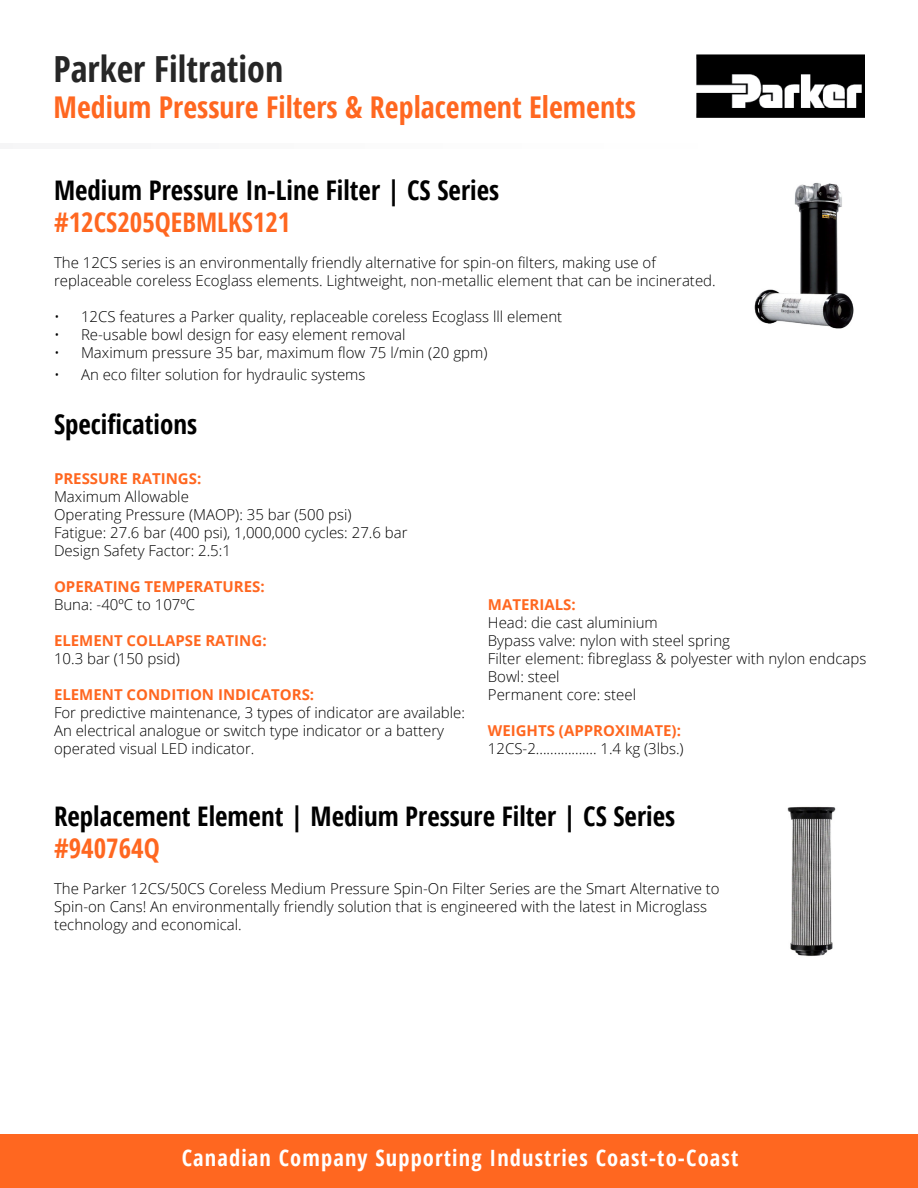
<style>
.page{position:relative;width:918px;height:1188px;background:#fff}
.page>*{position:absolute;margin:0;border:0;box-sizing:border-box;transform-origin:0 0}
.t1{font:700 condensed 36px "Open Sans";color:#262626}
.t2{font:700 condensed 30px "Open Sans";color:#ff6720}
.t3{font:700 condensed 27px "Open Sans";color:#000}
.t4{font:700 condensed 27px "Open Sans";color:#ff6720}
.t5{font:700 condensed 22.5px "Open Sans";letter-spacing:.05em;color:#fff}
.t6{font:300 15px/18px "Open Sans";color:#000}
.t7{font:700 15px/18px "Open Sans";color:#ff6720}
.s1{font-weight:300;color:#000}
</style>
<div class="page">
<div style="left:0;top:1134px;width:918px;height:54px;background:#ff6720"></div>
<div style="left:0;top:143px;width:766px;height:5px;background:#fbfbfb"></div>
<img style="left:787px;top:806px;width:49px;height:150px">
<img style="left:754px;top:183px;width:100px;height:146px">
<img style="left:697px;top:54px;width:167px;height:64px">
<p class="t1" style="left:54px;top:43px;width:231px">Parker Filtration</p>
<p class="t2" style="left:54px;top:86px;width:584px">Medium Pressure Filters &amp; Replacement Elements</p>
<p class="t3" style="left:54px;top:171px;width:447px">Medium Pressure In-Line Filter | CS Series</p>
<p class="t4" style="left:54px;top:204px;width:238px">#12CS205QEBMLKS121</p>
<p class="t6" style="left:54px;top:253px;width:603px">The 12CS series is an environmentally friendly alternative for spin-on filters, making use of</p>
<p class="t6" style="left:54px;top:271px;width:663px">replaceable coreless Ecoglass elements. Lightweight, non-metallic element that can be incinerated.</p>
<p class="t6" style="left:54px;top:307px;width:510px">• 12CS features a Parker quality, replaceable coreless Ecoglass lll element</p>
<p class="t6" style="left:54px;top:325px;width:353px">• Re-usable bowl design for easy element removal</p>
<p class="t6" style="left:54px;top:343px;width:435px">• Maximum pressure 35 bar, maximum flow 75 l/min (20 gpm)</p>
<p class="t6" style="left:54px;top:365px;width:313px">• An eco filter solution for hydraulic systems</p>
<p class="t3" style="left:54px;top:405px;width:145px">Specifications</p>
<p class="t7" style="left:54px;top:469px;width:149px">PRESSURE RATINGS:<br><span class="s1">Maximum Allowable</span></p>
<p class="t6" style="left:54px;top:505px;width:299px">Operating Pressure (MAOP): 35 bar (500 psi)</p>
<p class="t6" style="left:54px;top:523px;width:355px">Fatigue: 27.6 bar (400 psi), 1,000,000 cycles: 27.6 bar</p>
<p class="t6" style="left:54px;top:541px;width:179px">Design Safety Factor: 2.5:1</p>
<p class="t7" style="left:54px;top:577px;width:212px">OPERATING TEMPERATURES:</p>
<p class="t6" style="left:54px;top:595px;width:143px">Buna: -40ºC to 107ºC</p>
<p class="t7" style="left:54px;top:631px;width:214px">ELEMENT COLLAPSE RATING:</p>
<p class="t6" style="left:54px;top:649px;width:127px">10.3 bar (150 psid)</p>
<p class="t7" style="left:54px;top:685px;width:262px">ELEMENT CONDITION INDICATORS:</p>
<p class="t6" style="left:54px;top:703px;width:413px">For predictive maintenance, 3 types of indicator are available:</p>
<p class="t6" style="left:54px;top:721px;width:392px">An electrical analogue or switch type indicator or a battery</p>
<p class="t6" style="left:54px;top:739px;width:202px">operated visual LED indicator.</p>
<p class="t7" style="left:488px;top:595px;width:89px">MATERIALS:</p>
<p class="t6" style="left:488px;top:613px;width:171px">Head: die cast aluminium</p>
<p class="t6" style="left:488px;top:631px;width:244px">Bypass valve: nylon with steel spring</p>
<p class="t6" style="left:488px;top:649px;width:380px">Filter element: fibreglass &amp; polyester with nylon endcaps</p>
<p class="t6" style="left:488px;top:667px;width:73px">Bowl: steel</p>
<p class="t6" style="left:488px;top:685px;width:150px">Permanent core: steel</p>
<p class="t7" style="left:488px;top:721px;width:195px">WEIGHTS (APPROXIMATE):</p>
<p class="t6" style="left:488px;top:739px;width:197px">12CS-2................. 1.4 kg (3lbs.)</p>
<p class="t3" style="left:54px;top:797px;width:623px">Replacement Element | Medium Pressure Filter | CS Series</p>
<p class="t4" style="left:54px;top:829px;width:107px">#940764Q</p>
<p class="t6" style="left:54px;top:879px;width:667px">The Parker 12CS/50CS Coreless Medium Pressure Spin-On Filter Series are the Smart Alternative to<br>Spin-on Cans! An environmentally friendly solution that is engineered with the latest in Microglass technology and economical.</p>
<p class="t5" style="left:182px;top:1142px;width:558px">Canadian Company Supporting Industries Coast-to-Coast</p>
</div>
